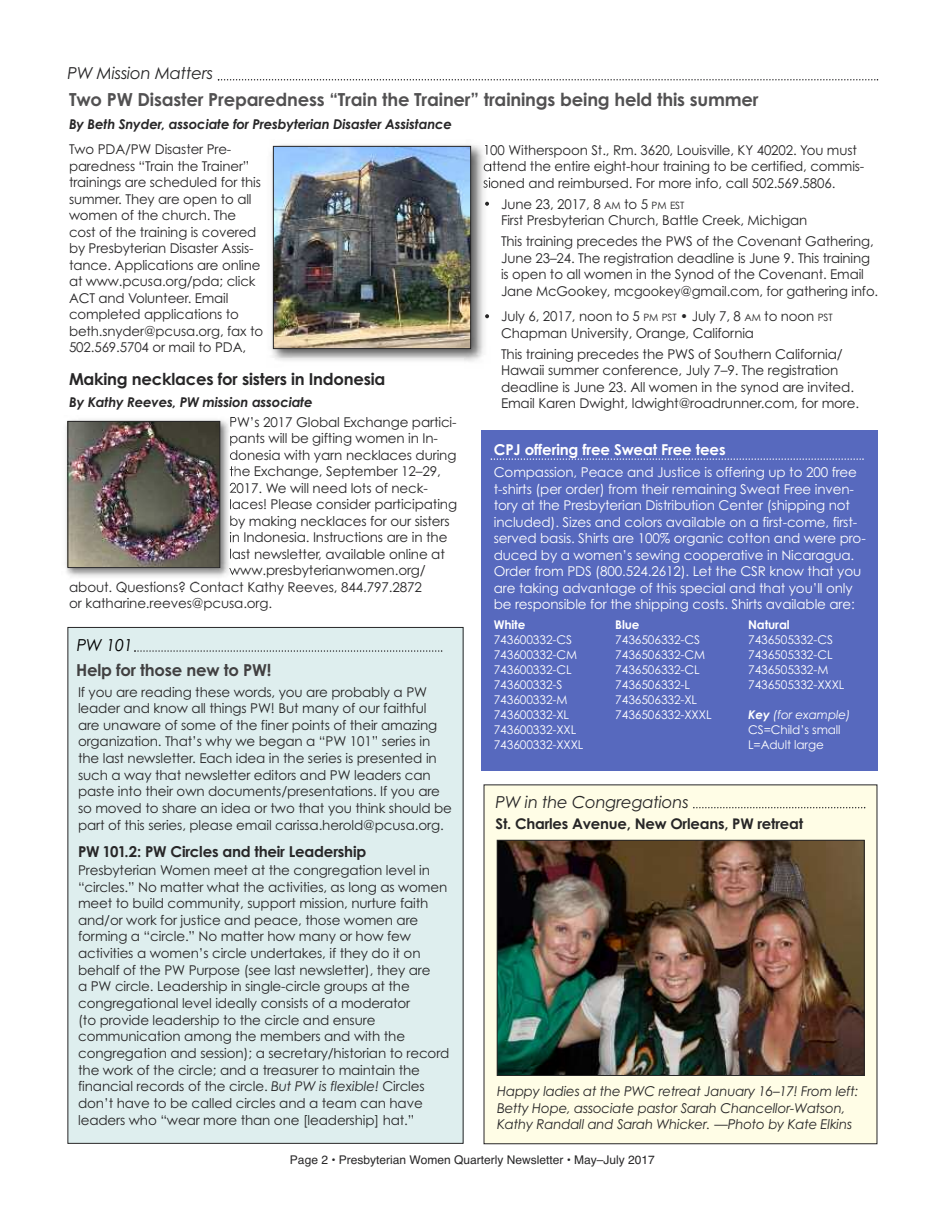
<style>
.page{position:relative;width:945px;height:1215px;background:#fff}
.page>*{position:absolute;margin:0;border:0;box-sizing:border-box;transform-origin:0 0}
.t1{font:700 18px "Century Gothic";letter-spacing:-.01em;color:#525152}
.t2{font:italic 16.5px "Century Gothic";letter-spacing:-.015em;color:#272627}
.t3{font:700 16.5px "Century Gothic";letter-spacing:-.015em;color:#272627}
.t4{font:700 16.5px "Century Gothic";letter-spacing:-.015em;color:#414041}
.t5{font:italic 16.5px "Century Gothic";color:#000}
.t6{font:700 15px "Century Gothic";letter-spacing:-.015em;color:#272627}
.t7{font:700 15px "Century Gothic";letter-spacing:-.01em;color:#fff}
.t8{font:700 14.7px "Century Gothic";letter-spacing:-.015em;color:#272627}
.t9{font:13.5px/16.6px "Century Gothic";letter-spacing:-.01em;color:#272627}
.t10{font:13.5px/16.5px "Century Gothic";letter-spacing:-.01em;color:#fff}
.t11{font:italic 13.5px/16.5px "Century Gothic";letter-spacing:-.015em;color:#272627}
.t12{font:italic 700 13.5px "Century Gothic";letter-spacing:-.015em;color:#272627}
.t13{font:12px "Century Gothic";letter-spacing:-.01em;color:#fff}
.t14{font:12px "Helvetica";color:#272627}
.t15{font:700 12px "Century Gothic";letter-spacing:-.01em;color:#fff}
.t16{font:italic 12px "Century Gothic";letter-spacing:-.01em;color:#fff}
.s1{font-size:10.2px}
.s2{font-weight:700}
.s3{font-style:italic}
</style>
<div class="page">
<svg style="left:218px;top:79px;width:660px;height:2px"></svg>
<div style="left:482px;top:430px;width:396px;height:341px;background:#5769be"></div>
<svg style="left:491px;top:458px;width:373px;height:2px"></svg>
<div style="left:68px;top:627px;width:395px;height:516px;background:#deeeee"></div>
<svg style="left:134px;top:650px;width:308px;height:2px"></svg>
<div style="left:484px;top:785px;width:393px;height:359px;background:#fffde6"></div>
<img style="left:499px;top:842px;width:364px;height:232px">
<div style="left:497px;top:840px;width:368px;height:236px;border:1px solid #272627"></div>
<svg style="left:693px;top:807px;width:172px;height:1px"></svg>
<img style="left:65px;top:419px;width:169px;height:163px">
<svg style="left:230px;top:417px;width:4px;height:10px"></svg>
<svg style="left:230px;top:435px;width:4px;height:42px"></svg>
<svg style="left:230px;top:483px;width:4px;height:10px"></svg>
<svg style="left:230px;top:499px;width:4px;height:10px"></svg>
<svg style="left:230px;top:516px;width:4px;height:26px"></svg>
<svg style="left:230px;top:549px;width:4px;height:10px"></svg>
<svg style="left:229px;top:567px;width:5px;height:9px"></svg>
<img style="left:70px;top:423px;width:148px;height:143px">
<div style="left:68px;top:421px;width:152px;height:147px;border:1px solid #272627"></div>
<img style="left:271px;top:144px;width:218px;height:218px">
<svg style="left:485px;top:144px;width:3px;height:12px"></svg>
<svg style="left:484px;top:162px;width:6px;height:9px"></svg>
<svg style="left:483px;top:177px;width:7px;height:11px"></svg>
<svg style="left:485px;top:200px;width:4px;height:7px"></svg>
<svg style="left:485px;top:313px;width:5px;height:6px"></svg>
<img style="left:271px;top:359px;width:193px;height:3px">
<img style="left:275px;top:148px;width:194px;height:199px">
<div style="left:273px;top:146px;width:198px;height:203px;border:1px solid #272627"></div>
<p class="t2" style="left:68px;top:63px;width:147px">PW Mission Matters</p>
<h1 class="t1" style="left:69px;top:89px;width:691px">Two PW Disaster Preparedness “Train the Trainer” trainings being held this summer</h1>
<p class="t12" style="left:69px;top:116px;width:385px">By Beth Snyder, associate for Presbyterian Disaster Assistance</p>
<p class="t9" style="left:69px;top:141px;width:196px">Two PDA/PW Disaster Pre&shy;paredness “Train the Trainer” trainings are scheduled for this summer. They are open to all women of the church. The cost of the training is covered by Presbyterian Disaster Assis&shy;tance. Applications are online at www.pcusa.org/pda; click<br>ACT and Volunteer. Email completed applications to beth.snyder@pcusa.org, fax to<br>502.569.5704 or mail to PDA,</p>
<p class="t9" style="left:483px;top:142px;width:383px">100 Witherspoon St., Rm. 3620, Louisville, KY 40202. You must attend the entire eight-hour training to be certified, commis&shy;sioned and reimbursed. For more info, call 502.569.5806.</p>
<p class="t9" style="left:501px;top:196px;width:308px;text-indent:-18px">• June 23, 2017, 8 <span class="s1">AM</span> to 5 <span class="s1">PM EST<br></span>First Presbyterian Church, Battle Creek, Michigan</p>
<p class="t9" style="left:501px;top:233px;width:379px">This training precedes the PWS of the Covenant Gathering, June 23–24. The registration deadline is June 9. This training is open to all women in the Synod of the Covenant. Email Jane McGookey, mcgookey@gmail.com, for gathering info.</p>
<p class="t9" style="left:501px;top:308px;width:333px;text-indent:-18px">• July 6, 2017, noon to 5 <span class="s1">PM PST</span> • July 7, 8 <span class="s1">AM</span> to noon <span class="s1">PST<br></span>Chapman University, Orange, California</p>
<p class="t9" style="left:501px;top:346px;width:360px">This training precedes the PWS of Southern California/ Hawaii summer conference, July 7–9. The registration deadline is June 23. All women in the synod are invited.<br>Email Karen Dwight, ldwight@roadrunner.com, for more.</p>
<p class="t3" style="left:69px;top:370px;width:318px">Making necklaces for sisters in Indonesia</p>
<p class="t12" style="left:69px;top:395px;width:245px">By Kathy Reeves, PW mission associate</p>
<p class="t9" style="left:229px;top:414px;width:229px">PW’s 2017 Global Exchange partici-</p>
<p class="t9" style="left:229px;top:430px;width:210px">pants will be gifting women in In-</p>
<p class="t9" style="left:229px;top:447px;width:229px">donesia with yarn necklaces during</p>
<p class="t9" style="left:229px;top:463px;width:213px">the Exchange, September 12–29,</p>
<p class="t9" style="left:229px;top:480px;width:200px">2017. We will need lots of neck-</p>
<p class="t9" style="left:229px;top:496px;width:229px">laces! Please consider participating</p>
<p class="t9" style="left:229px;top:513px;width:222px">by making necklaces for our sisters</p>
<p class="t9" style="left:229px;top:529px;width:220px">in Indonesia. Instructions are in the</p>
<p class="t9" style="left:229px;top:546px;width:217px">last newsletter, available online at</p>
<p class="t9" style="left:229px;top:562px;width:198px">www.presbyterianwomen.org/</p>
<p class="t9" style="left:69px;top:579px;width:354px">about. Questions? Contact Kathy Reeves, 844.797.2872</p>
<p class="t9" style="left:69px;top:595px;width:205px">or katharine.reeves@pcusa.org.</p>
<p class="t7" style="left:494px;top:441px;width:233px">CPJ offering free Sweat Free tees</p>
<p class="t10" style="left:494px;top:464px;width:374px">Compassion, Peace and Justice is offering up to 200 free t-shirts (per order) from their remaining Sweat Free inven&shy;tory at the Presbyterian Distribution Center (shipping not included). Sizes and colors available on a first-come, first&shy;served basis. Shirts are 100% organic cotton and were pro&shy;duced by a women’s sewing cooperative in Nicaragua.<br>Order from PDS (800.524.2612). Let the CSR know that you are taking advantage of this special and that you’ll only be responsible for the shipping costs. Shirts available are:</p>
<p class="t15" style="left:494px;top:618px;width:33px">White</p>
<p class="t15" style="left:615px;top:618px;width:26px">Blue</p>
<p class="t15" style="left:748px;top:618px;width:43px">Natural</p>
<p class="t13" style="left:494px;top:633px;width:80px">743600332-CS</p>
<p class="t13" style="left:615px;top:633px;width:86px">7436506332-CS</p>
<p class="t13" style="left:748px;top:633px;width:86px">7436505332-CS</p>
<p class="t13" style="left:494px;top:648px;width:85px">743600332-CM</p>
<p class="t13" style="left:615px;top:648px;width:91px">7436506332-CM</p>
<p class="t13" style="left:748px;top:648px;width:86px">7436505332-CL</p>
<p class="t13" style="left:494px;top:663px;width:79px">743600332-CL</p>
<p class="t13" style="left:615px;top:663px;width:86px">7436506332-CL</p>
<p class="t13" style="left:748px;top:663px;width:82px">7436505332-M</p>
<p class="t13" style="left:494px;top:678px;width:70px">743600332-S</p>
<p class="t13" style="left:615px;top:678px;width:76px">7436506332-L</p>
<p class="t13" style="left:748px;top:678px;width:98px">7436505332-XXXL</p>
<p class="t13" style="left:494px;top:693px;width:75px">743600332-M</p>
<p class="t13" style="left:615px;top:693px;width:83px">7436506332-XL</p>
<p class="t13" style="left:494px;top:708px;width:77px">743600332-XL</p>
<p class="t13" style="left:615px;top:708px;width:98px">7436506332-XXXL</p>
<p class="t16" style="left:748px;top:708px;width:104px"><span class="s2">Key</span> (for example)</p>
<p class="t13" style="left:494px;top:723px;width:84px">743600332-XXL</p>
<p class="t13" style="left:748px;top:723px;width:94px">CS=Child’s small</p>
<p class="t13" style="left:494px;top:738px;width:91px">743600332-XXXL</p>
<p class="t13" style="left:748px;top:738px;width:77px">L=Adult large</p>
<p class="t5" style="left:77px;top:636px;width:58px">PW 101</p>
<p class="t4" style="left:76px;top:660px;width:197px">Help for those new to PW!</p>
<p class="t9" style="left:78px;top:684px;width:376px">If you are reading these words, you are probably a PW leader and know all things PW! But many of our faithful<br>are unaware of some of the finer points of their amazing organization. That’s why we began a “PW 101” series in the last newsletter. Each idea in the series is presented in such a way that newsletter editors and PW leaders can paste into their own documents/presentations. If you are so moved to share an idea or two that you think should be part of this series, please email carissa.herold@pcusa.org.</p>
<p class="t6" style="left:78px;top:843px;width:290px">PW 101.2: PW Circles and their Leadership</p>
<p class="t9" style="left:78px;top:862px;width:373px">Presbyterian Women meet at the congregation level in “circles.” No matter what the activities, as long as women meet to build community, support mission, nurture faith and/or work for justice and peace, those women are forming a “circle.” No matter how many or how few activities a women’s circle undertakes, if they do it on behalf of the PW Purpose (see last newsletter), they are<br>a PW circle. Leadership in single-circle groups at the congregational level ideally consists of a moderator<br>(to provide leadership to the circle and ensure communication among the members and with the congregation and session); a secretary/historian to record the work of the circle; and a treasurer to maintain the financial records of the circle. <span class="s3">But PW is flexible!</span> Circles don’t have to be called circles and a team can have leaders who “wear more than one [leadership] hat.”</p>
<p class="t2" style="left:496px;top:793px;width:195px">PW in the Congregations</p>
<p class="t8" style="left:496px;top:815px;width:309px">St. Charles Avenue, New Orleans, PW retreat</p>
<p class="t11" style="left:497px;top:1083px;width:363px">Happy ladies at the PWC retreat January 16–17! From left:<br>Betty Hope, associate pastor Sarah Chancellor-Watson,<br>Kathy Randall and Sarah Whicker. —Photo by Kate Elkins</p>
<p class="t14" style="left:290px;top:1153px;width:367px">Page 2 • Presbyterian Women Quarterly Newsletter • May–July 2017</p>
</div>
